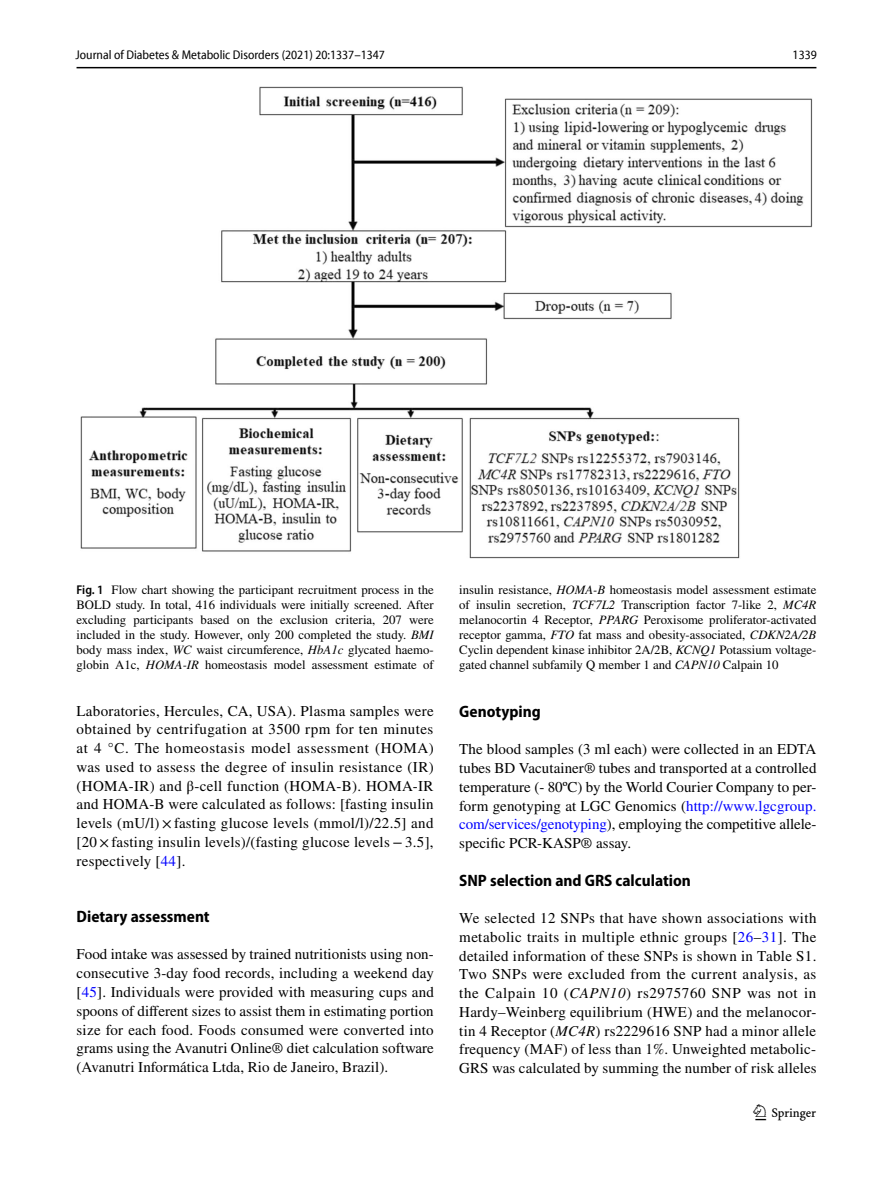
<style>
.page{position:relative;width:893px;height:1187px;background:#fff}
.page>*{position:absolute;margin:0;border:0;box-sizing:border-box;transform-origin:0 0}
.t1{font:22.5px "Springnew Regular 3";color:#000}
.t2{font:700 semi-condensed 16.5px "Myriad Pro";color:#000}
.t3{font:15px/18.8px "STIX";letter-spacing:.005em;color:#000;text-align:justify}
.t4{font:12.75px/15px "STIX";color:#000;text-align:justify}
.t5{font:semi-condensed 12.75px "Myriad Pro Unic";color:#000}
.s1{font-family:"Myriad Pro";font-weight:600;font-stretch:semi-condensed}
.s2{font-style:italic}
.s3{color:#00f}
</style>
<div class="page">
<hr style="left:77px;top:67px;width:739px;height:1px;background:#000">
<img style="left:81px;top:87px;width:731px;height:471px">
<p class="t5" style="left:76px;top:50px;width:311px">Journal of Diabetes &amp; Metabolic Disorders (2021) 20:1337–1347</p>
<p class="t5" style="left:793px;top:50px;width:26px">1339</p>
<p class="t4" style="left:77px;top:582px;width:359px"><span class="s1">Fig. 1</span> Flow chart showing the participant recruitment process in the BOLD study. In total, 416 individuals were initially screened. After excluding participants based on the exclusion criteria, 207 were included in the study. However, only 200 completed the study. <span class="s2">BMI </span>body mass index, <span class="s2">WC</span> waist circumference, <span class="s2">HbA1c</span> glycated haemo&shy;globin A1c, <span class="s2">HOMA-IR</span> homeostasis model assessment estimate of</p>
<p class="t4" style="left:459px;top:582px;width:359px">insulin resistance, <span class="s2">HOMA-B</span> homeostasis model assessment estimate of insulin secretion, <span class="s2">TCF7L2</span> Transcription factor 7-like 2, <span class="s2">MC4R </span>melanocortin 4 Receptor, <span class="s2">PPARG</span> Peroxisome proliferator-activated receptor gamma, <span class="s2">FTO</span> fat mass and obesity-associated, <span class="s2">CDKN2A/2B </span>Cyclin dependent kinase inhibitor 2A/2B, <span class="s2">KCNQ1</span> Potassium voltage&shy;gated channel subfamily Q member 1 and <span class="s2">CAPN10</span> Calpain 10</p>
<p class="t3" style="left:77px;top:702px;width:359px">Laboratories, Hercules, CA, USA). Plasma samples were obtained by centrifugation at 3500 rpm for ten minutes at 4 °C. The homeostasis model assessment (HOMA) was used to assess the degree of insulin resistance (IR) (HOMA-IR) and β-cell function (HOMA-B). HOMA-IR and HOMA-B were calculated as follows: [fasting insulin levels (mU/l) × fasting glucose levels (mmol/l)/22.5] and [20 × fasting insulin levels)/(fasting glucose levels−3.5], respectively [<span class="s3">44</span>].</p>
<p class="t2" style="left:77px;top:907px;width:135px">Dietary assessment</p>
<p class="t3" style="left:77px;top:946px;width:359px">Food intake was assessed by trained nutritionists using non&shy;consecutive 3-day food records, including a weekend day [<span class="s3">45</span>]. Individuals were provided with measuring cups and spoons of different sizes to assist them in estimating portion size for each food. Foods consumed were converted into grams using the Avanutri Online® diet calculation software (Avanutri Informática Ltda, Rio de Janeiro, Brazil).</p>
<p class="t2" style="left:459px;top:702px;width:83px">Genotyping</p>
<p class="t3" style="left:459px;top:740px;width:359px">The blood samples (3 ml each) were collected in an EDTA tubes BD Vacutainer® tubes and transported at a controlled temperature (- 80ºC) by the World Courier Company to per&shy;form genotyping at LGC Genomics (<span class="s3">http://www.lgcgroup. com/services/genotyping</span>), employing the competitive allele&shy;specific PCR-KASP® assay.</p>
<p class="t2" style="left:459px;top:870px;width:233px">SNP selection and GRS calculation</p>
<p class="t3" style="left:459px;top:909px;width:359px">We selected 12 SNPs that have shown associations with metabolic traits in multiple ethnic groups [<span class="s3">26</span>–<span class="s3">31</span>]. The detailed information of these SNPs is shown in Table S1.<br>Two SNPs were excluded from the current analysis, as the Calpain 10 (<span class="s2">CAPN10</span>) rs2975760 SNP was not in Hardy–Weinberg equilibrium (HWE) and the melanocor&shy;tin 4 Receptor (<span class="s2">MC4R</span>) rs2229616 SNP had a minor allele frequency (MAF) of less than 1%. Unweighted metabolic-GRS was calculated by summing the number of risk alleles</p>
<h1 class="t1" style="left:755px;top:1104px;width:62px">1 3</h1>
</div>
